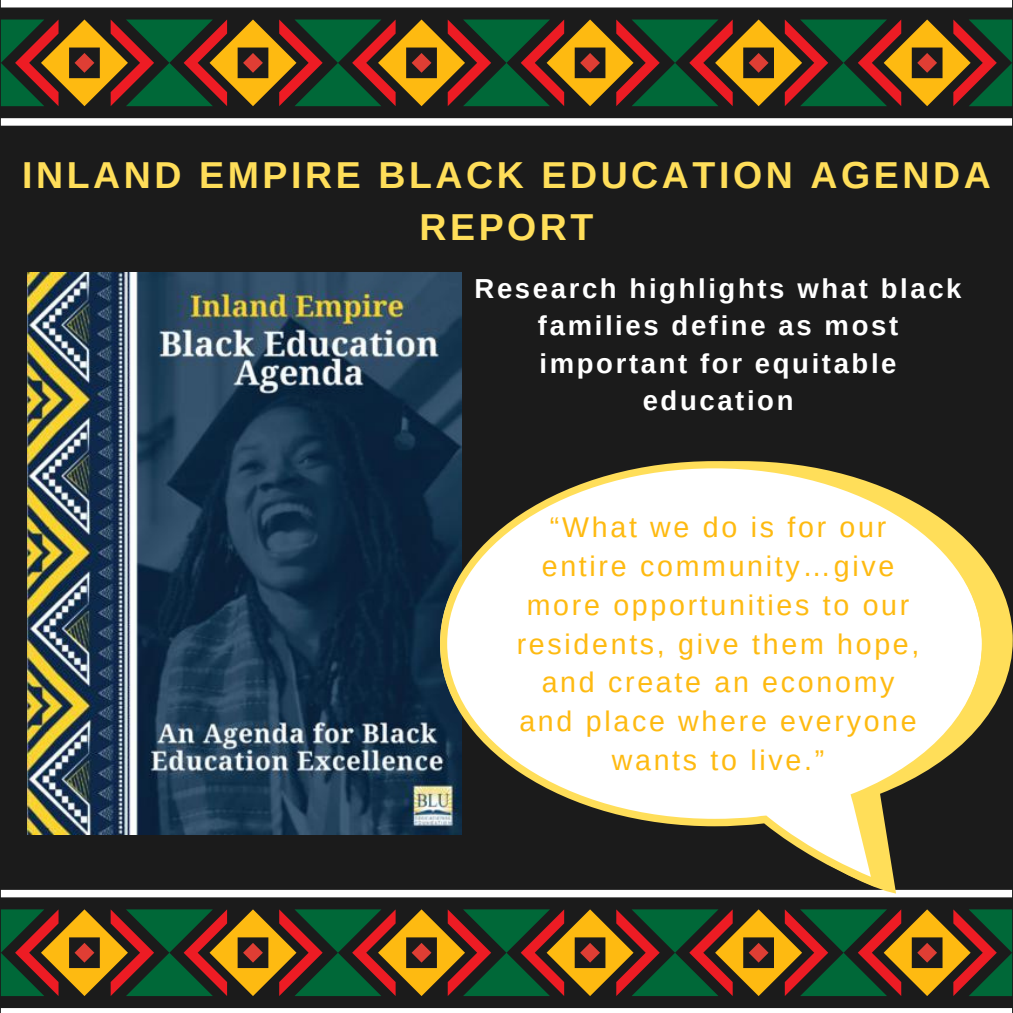
<style>
.page{position:relative;width:1013px;height:1013px;background:#fff}
.page>*{position:absolute;margin:0;border:0;box-sizing:border-box;transform-origin:0 0}
.t1{font:700 37.5px/51.5px "Arimo";letter-spacing:.095em;color:#ffde59;text-align:center}
.t2{font:28.5px/38.8px "Arimo";letter-spacing:.095em;color:#feba11;text-align:center}
.t3{font:700 27.5px/37.5px "Arimo";letter-spacing:.095em;color:#fff;text-align:center}
</style>
<div class="page">
<div style="left:0;top:0;width:1012px;height:1012px;background:#1b1b1b"></div>
<svg style="left:1px;top:0;width:1011px;height:126px"></svg>
<svg style="left:1px;top:20px;width:1011px;height:86px"></svg>
<svg style="left:1px;top:889px;width:1011px;height:123px"></svg>
<svg style="left:1px;top:909px;width:1011px;height:87px"></svg>
<img style="left:28px;top:272px;width:434px;height:562px">
<svg style="left:471px;top:567px;width:541px;height:326px"></svg>
<svg style="left:440px;top:461px;width:549px;height:425px;fill:#fff"></svg>
<p class="t1" style="left:22px;top:149px;width:970px">INLAND EMPIRE BLACK EDUCATION AGENDA<br>REPORT</p>
<p class="t3" style="left:474px;top:269px;width:488px">Research highlights what black families define as most important for equitable education</p>
<p class="t2" style="left:516px;top:508px;width:404px">“What we do is for our entire community…give more opportunities to our residents, give them hope, and create an economy and place where everyone wants to live.”</p>
</div>
